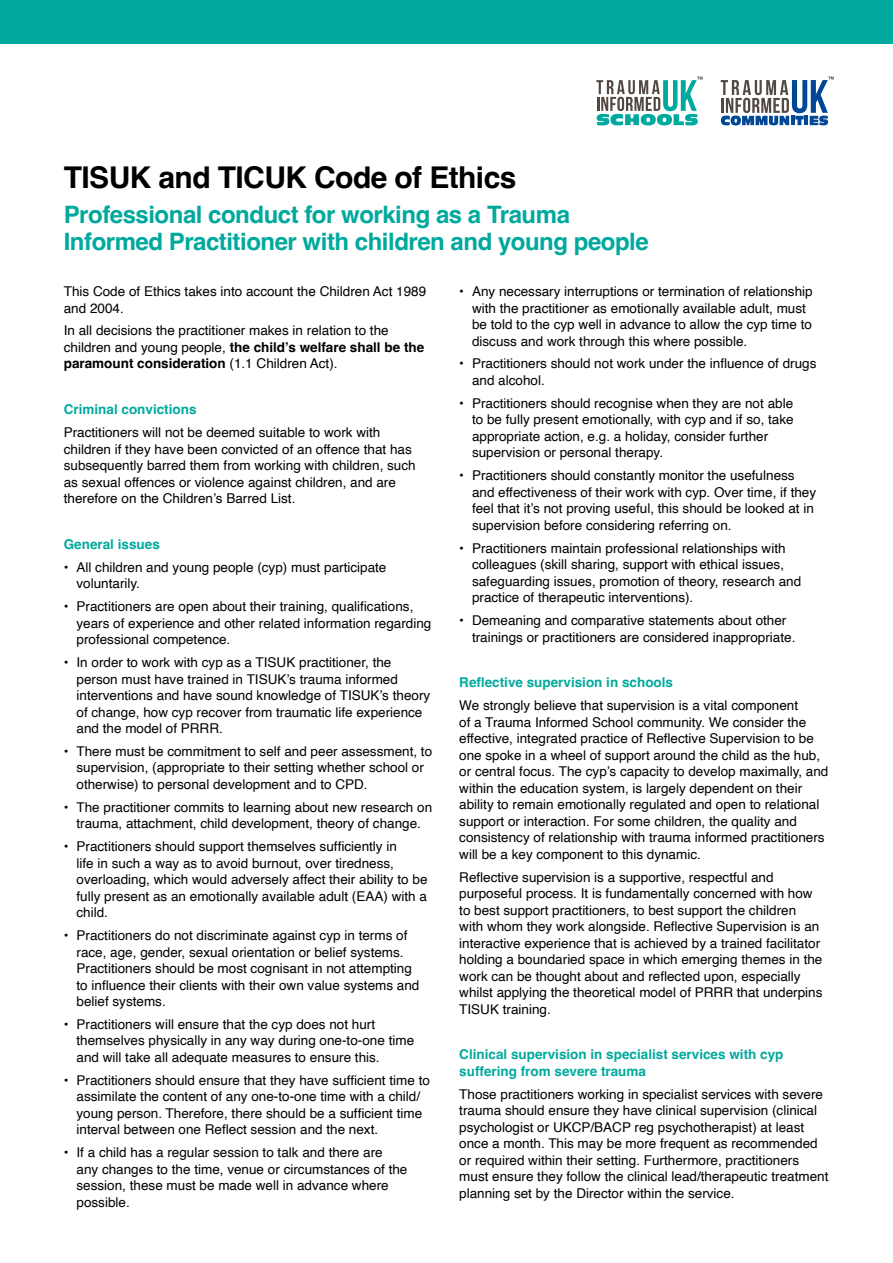
<style>
.page{position:relative;width:893px;height:1263px;background:#fff}
.page>*{position:absolute;margin:0;border:0;box-sizing:border-box;transform-origin:0 0}
.t1{font:700 30px "Helvetica";letter-spacing:-.02em;color:#000}
.t2{font:700 24px/27px "Helvetica";letter-spacing:-.02em;color:#00a99d}
.t3{font:13.5px/16.5px "Helvetica";color:#000}
.t4{font:700 13.5px/16.5px "Helvetica";color:#00a99d}
.s1{font-weight:700}
</style>
<div class="page">
<div style="left:0;top:0;width:893px;height:43px;background:#00a99d"></div>
<svg style="left:596px;top:77px;width:107px;height:48px"></svg>
<svg style="left:721px;top:77px;width:113px;height:48px"></svg>
<p class="t1" style="left:64px;top:159px;width:454px">TISUK and TICUK Code of Ethics</p>
<p class="t2" style="left:64px;top:204px;width:586px">Professional conduct for working as a Trauma<br>Informed Practitioner with children and young people</p>
<p class="t3" style="left:64px;top:283px;width:364px">This Code of Ethics takes into account the Children Act 1989 and 2004.</p>
<p class="t3" style="left:64px;top:323px;width:362px">In all decisions the practitioner makes in relation to the children and young people, <span class="s1">the child’s welfare shall be the paramount consideration</span> (1.1 Children Act).</p>
<p class="t4" style="left:64px;top:403px;width:134px">Criminal convictions</p>
<p class="t3" style="left:64px;top:425px;width:353px">Practitioners will not be deemed suitable to work with children if they have been convicted of an offence that has subsequently barred them from working with children, such as sexual offences or violence against children, and are therefore on the Children’s Barred List.</p>
<p class="t4" style="left:64px;top:537px;width:98px">General issues</p>
<p class="t3" style="left:77px;top:559px;width:311px;text-indent:-13px">• All children and young people (cyp) must participate voluntarily.</p>
<p class="t3" style="left:77px;top:599px;width:356px;text-indent:-13px">• Practitioners are open about their training, qualifications, years of experience and other related information regarding professional competence.</p>
<p class="t3" style="left:77px;top:654px;width:355px;text-indent:-13px">• In order to work with cyp as a TISUK practitioner, the person must have trained in TISUK’s trauma informed interventions and have sound knowledge of TISUK’s theory of change, how cyp recover from traumatic life experience and the model of PRRR.</p>
<p class="t3" style="left:77px;top:743px;width:357px;text-indent:-13px">• There must be commitment to self and peer assessment, to supervision, (appropriate to their setting whether school or otherwise) to personal development and to CPD.</p>
<p class="t3" style="left:64px;top:799px;width:370px;text-align:center">• The practitioner commits to learning about new research on trauma, attachment, child development, theory of change.</p>
<p class="t3" style="left:77px;top:839px;width:352px;text-indent:-13px">• Practitioners should support themselves sufficiently in<br>life in such a way as to avoid burnout, over tiredness, overloading, which would adversely affect their ability to be fully present as an emotionally available adult (EAA) with a child.</p>
<p class="t3" style="left:77px;top:927px;width:344px;text-indent:-13px">• Practitioners do not discriminate against cyp in terms of race, age, gender, sexual orientation or belief systems.<br>Practitioners should be most cognisant in not attempting to influence their clients with their own value systems and belief systems.</p>
<p class="t3" style="left:77px;top:1016px;width:339px;text-indent:-13px">• Practitioners will ensure that the cyp does not hurt themselves physically in any way during one-to-one time and will take all adequate measures to ensure this.</p>
<p class="t3" style="left:77px;top:1072px;width:355px;text-indent:-13px">• Practitioners should ensure that they have sufficient time to assimilate the content of any one-to-one time with a child/ young person. Therefore, there should be a sufficient time interval between one Reflect session and the next.</p>
<p class="t3" style="left:77px;top:1145px;width:332px;text-indent:-13px">• If a child has a regular session to talk and there are any changes to the time, venue or circumstances of the session, these must be made well in advance where possible.</p>
<p class="t3" style="left:472px;top:283px;width:342px;text-indent:-13px">• Any necessary interruptions or termination of relationship with the practitioner as emotionally available adult, must be told to the cyp well in advance to allow the cyp time to discuss and work through this where possible.</p>
<p class="t3" style="left:472px;top:356px;width:346px;text-indent:-13px">• Practitioners should not work under the influence of drugs and alcohol.</p>
<p class="t3" style="left:472px;top:395px;width:323px;text-indent:-13px">• Practitioners should recognise when they are not able to be fully present emotionally, with cyp and if so, take appropriate action, e.g. a holiday, consider further supervision or personal therapy.</p>
<p class="t3" style="left:472px;top:468px;width:346px;text-indent:-13px">• Practitioners should constantly monitor the usefulness and effectiveness of their work with cyp. Over time, if they feel that it’s not proving useful, this should be looked at in supervision before considering referring on.</p>
<p class="t3" style="left:472px;top:540px;width:331px;text-indent:-13px">• Practitioners maintain professional relationships with colleagues (skill sharing, support with ethical issues, safeguarding issues, promotion of theory, research and practice of therapeutic interventions).</p>
<p class="t3" style="left:472px;top:612px;width:325px;text-indent:-13px">• Demeaning and comparative statements about other trainings or practitioners are considered inappropriate.</p>
<p class="t4" style="left:459px;top:676px;width:215px">Reflective supervision in schools</p>
<p class="t3" style="left:459px;top:698px;width:371px">We strongly believe that supervision is a vital component<br>of a Trauma Informed School community. We consider the effective, integrated practice of Reflective Supervision to be one spoke in a wheel of support around the child as the hub, or central focus. The cyp’s capacity to develop maximally, and within the education system, is largely dependent on their ability to remain emotionally regulated and open to relational support or interaction. For some children, the quality and consistency of relationship with trauma informed practitioners will be a key component to this dynamic.</p>
<p class="t3" style="left:459px;top:869px;width:365px">Reflective supervision is a supportive, respectful and purposeful process. It is fundamentally concerned with how to best support practitioners, to best support the children with whom they work alongside. Reflective Supervision is an interactive experience that is achieved by a trained facilitator holding a boundaried space in which emerging themes in the work can be thought about and reflected upon, especially whilst applying the theoretical model of PRRR that underpins TISUK training.</p>
<p class="t4" style="left:459px;top:1048px;width:326px">Clinical supervision in specialist services with cyp suffering from severe trauma</p>
<p class="t3" style="left:459px;top:1086px;width:371px">Those practitioners working in specialist services with severe trauma should ensure they have clinical supervision (clinical psychologist or UKCP/BACP reg psychotherapist) at least once a month. This may be more frequent as recommended or required within their setting. Furthermore, practitioners must ensure they follow the clinical lead/therapeutic treatment planning set by the Director within the service.</p>
</div>
